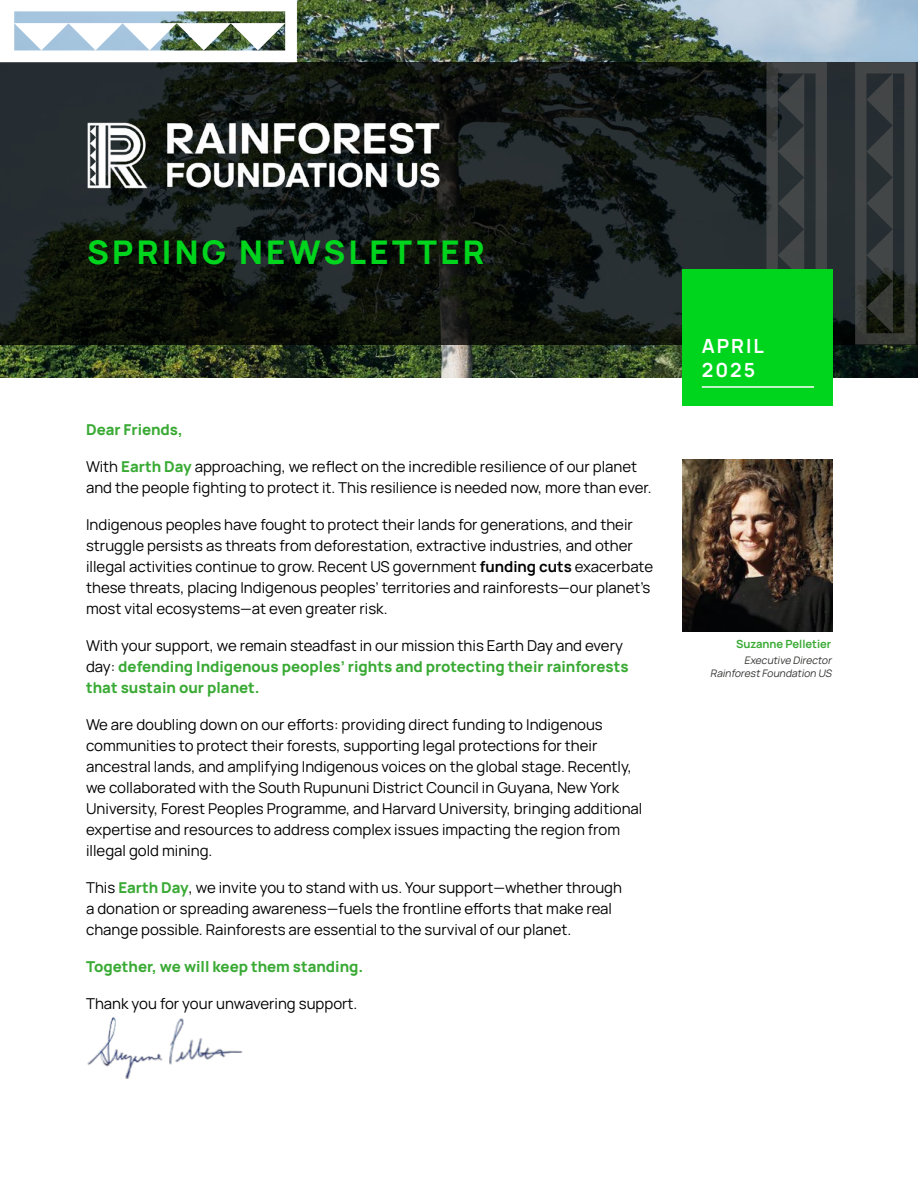
<style>
.page{position:relative;width:918px;height:1188px;background:#fff}
.page>*{position:absolute;margin:0;border:0;box-sizing:border-box;transform-origin:0 0}
.t1{font:800 32.55px "Manrope";letter-spacing:.1em;color:#00d51d}
.t2{font:700 19.5px/23.4px "Manrope";letter-spacing:.1em;color:#fff}
.t3{font:15px/21px "Manrope";color:#000}
.t4{font:800 15px/21px "Manrope";color:#3aaa35}
.t5{font:700 11.25px "Manrope";color:#3aaa35}
.t6{font:italic 10.35px/12.5px "Manrope";color:#333332;text-align:right}
.s1{font-weight:800;color:#3aaa35}
.s2{font-weight:700}
.s3{font-weight:400;color:#000}
</style>
<div class="page">
<img style="left:0;top:0;width:918px;height:378px">
<svg style="left:0;top:62px;width:918px;height:283px"></svg>
<svg style="left:0;top:0;width:297px;height:62px"></svg>
<svg style="left:766px;top:62px;width:61px;height:207px"></svg>
<svg style="left:855px;top:62px;width:61px;height:283px"></svg>
<div style="left:683px;top:269px;width:150px;height:136px;background:#00d51d"></div>
<hr style="left:702px;top:386px;width:112px;height:2px;background:#fff">
<img style="left:683px;top:460px;width:150px;height:172px">
<img style="left:87px;top:1017px;width:156px;height:62px">
<img style="left:73px;top:111px;width:377px;height:89px">
<h1 class="t1" style="left:87px;top:224px;width:399px">SPRING NEWSLETTER</h1>
<p class="t4" style="left:86px;top:417px;width:98px">Dear Friends,</p>
<p class="t3" style="left:86px;top:455px;width:567px">With <span class="s1">Earth Day</span> approaching, we reflect on the incredible resilience of our planet and the people fighting to protect it. This resilience is needed now, more than ever.</p>
<p class="t3" style="left:86px;top:513px;width:569px">Indigenous peoples have fought to protect their lands for generations, and their struggle persists as threats from deforestation, extractive industries, and other illegal activities continue to grow. Recent US government <span class="s2">funding cuts</span> exacerbate these threats, placing Indigenous peoples’ territories and rainforests—our planet’s most vital ecosystems—at even greater risk.</p>
<p class="t4" style="left:86px;top:633px;width:544px"><span class="s3">With your support, we remain steadfast in our mission this Earth Day and every day:</span> defending Indigenous peoples’ rights and protecting their rainforests that sustain our planet.</p>
<p class="t3" style="left:86px;top:713px;width:558px">We are doubling down on our efforts: providing direct funding to Indigenous communities to protect their forests, supporting legal protections for their ancestral lands, and amplifying Indigenous voices on the global stage. Recently, we collaborated with the South Rupununi District Council in Guyana, New York University, Forest Peoples Programme, and Harvard University, bringing additional expertise and resources to address complex issues impacting the region from illegal gold mining.</p>
<p class="t3" style="left:86px;top:876px;width:538px">This <span class="s1">Earth Day</span>, we invite you to stand with us. Your support—whether through a donation or spreading awareness—fuels the frontline efforts that make real change possible. Rainforests are essential to the survival of our planet.</p>
<p class="t4" style="left:86px;top:954px;width:279px">Together, we will keep them standing.</p>
<p class="t3" style="left:86px;top:992px;width:273px">Thank you for your unwavering support.</p>
<h2 class="t2" style="left:702px;top:333px;width:64px">APRIL<br>2025</h2>
<p class="t5" style="left:736px;top:635px;width:97px">Suzanne Pelletier</p>
<p class="t6" style="left:710px;top:654px;width:125px">Executive Director<br>RainforestFoundation US</p>
</div>
